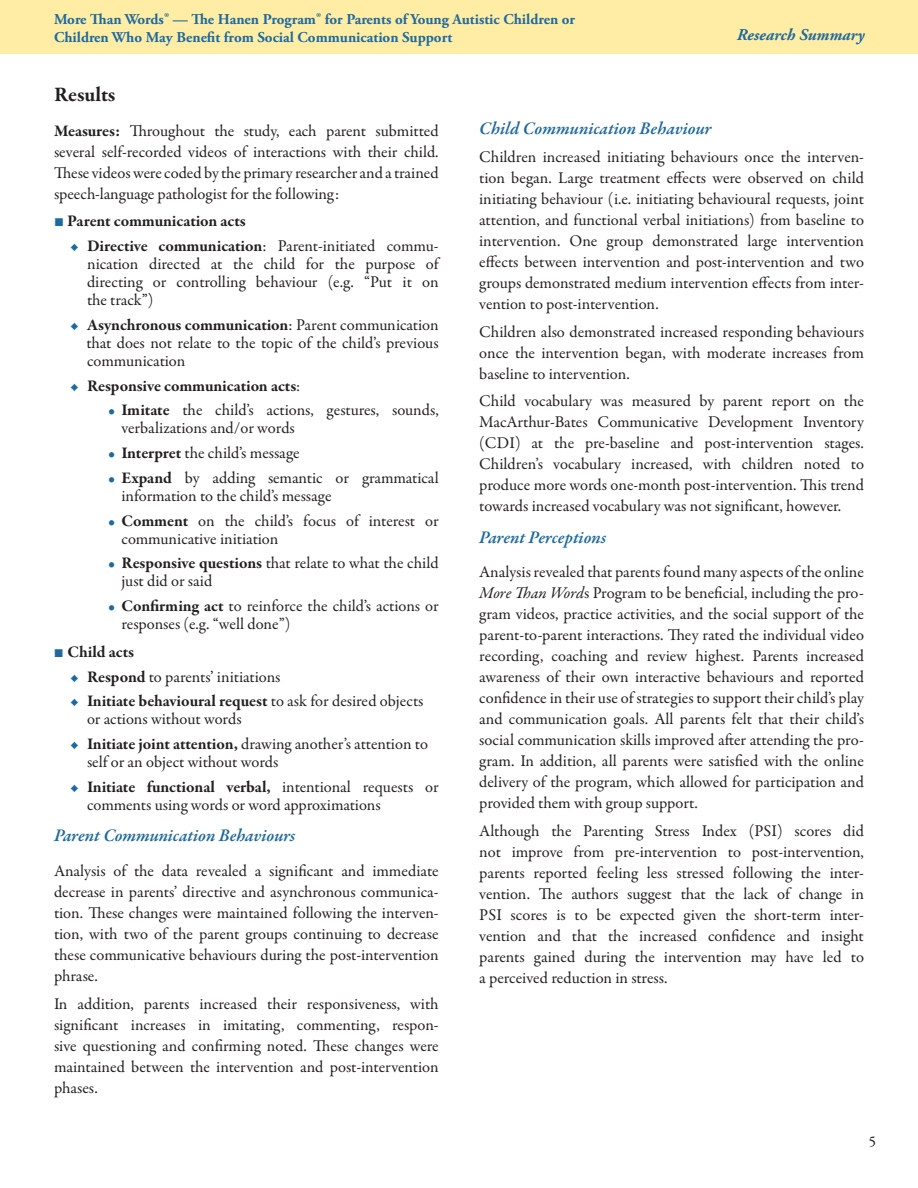
<style>
.page{position:relative;width:918px;height:1188px;background:#fff}
.page>*{position:absolute;margin:0;border:0;box-sizing:border-box;transform-origin:0 0}
.t1{font:700 21px "Garamond Premr Pro";color:#231f20}
.t2{font:italic 600 18px "Garamond Premr Pro";color:#1e699f}
.t3{font:16.5px/21px "Garamond Premr Pro";letter-spacing:-.005em;color:#231f20;text-align:justify}
.t4{font:700 16.5px/24.8px "Garamond Premr Pro";letter-spacing:-.01em;color:#231f20}
.t5{font:italic 700 16.5px "Adobe Garamond Pro";color:#1e699f}
.t6{font:700 15px/18px "Adobe Garamond Pro";color:#1e699f}
.t7{font:15px "Garamond Premr Pro";color:#231f20}
.s1{font-weight:700}
.s2{font-family:"Garamond";font-weight:400;color:#1e699f}
.s3{font-family:"Garamond";font-weight:400;font-style:italic;font-size:12px;color:#1e699f}
.s4{font-weight:400}
.s5{font-family:"Garamond";font-style:italic;font-size:12px;color:#1e699f}
.s6{color:#1e699f}
.s7{font-family:"Garamond";color:#1e699f}
.s8{font-style:italic}
</style>
<div class="page">
<div style="left:0;top:0;width:918px;height:54px;background:#ffeda5"></div>
<p class="t6" style="left:54px;top:11px;width:523px">More Than Words® — The Hanen Program® for Parents of Young Autistic Children or<br>Children Who May Benefit from Social Communication Support</p>
<p class="t5" style="left:737px;top:25px;width:129px">Research Summary</p>
<p class="t1" style="left:54px;top:82px;width:63px">Results</p>
<p class="t3" style="left:54px;top:120px;width:386px"><span class="s1">Measures:</span> Throughout the study, each parent submitted several self-recorded videos of interactions with their child.<br>These videos were coded by the primary researcher and a trained speech-language pathologist for the following:</p>
<p class="t4" style="left:69px;top:209px;width:371px;text-indent:-15px"><span class="s2">■</span> Parent communication acts<br><span class="s3">♦</span> Directive communication<span class="s4">: Parent-initiated commu-</span></p>
<p class="t3" style="left:87px;top:255px;width:353px;line-height:18px">nication directed at the child for the purpose of directing or controlling behaviour (e.g. “Put it on the track”)</p>
<p class="t3" style="left:86px;top:316px;width:354px;line-height:18px;text-indent:-17px"><span class="s5">♦</span> <span class="s1">Asynchronous communication</span>: Parent communication that does not relate to the topic of the child’s previous communication</p>
<p class="t4" style="left:69px;top:373px;width:233px"><span class="s3">♦</span> Responsive communication acts<span class="s4">:</span></p>
<p class="t3" style="left:122px;top:402px;width:319px;line-height:18px;text-indent:-13px"><span class="s6">•</span> <span class="s1">Imitate</span> the child’s actions, gestures, sounds, verbalizations and/or words</p>
<p class="t3" style="left:108px;top:443px;width:193px"><span class="s6">•</span> <span class="s1">Interpret</span> the child’s message</p>
<p class="t3" style="left:122px;top:469px;width:319px;line-height:18px;text-indent:-13px"><span class="s6">•</span> <span class="s1">Expand</span> by adding semantic or grammatical information to the child’s message</p>
<p class="t3" style="left:122px;top:512px;width:319px;line-height:18px;text-indent:-13px"><span class="s6">•</span> <span class="s1">Comment</span> on the child’s focus of interest or communicative initiation</p>
<p class="t3" style="left:122px;top:555px;width:319px;line-height:18px;text-indent:-13px"><span class="s6">•</span> <span class="s1">Responsive questions</span> that relate to what the child just did or said</p>
<p class="t3" style="left:122px;top:597px;width:319px;line-height:18px;text-indent:-13px"><span class="s6">•</span> <span class="s1">Confirming act</span> to reinforce the child’s actions or responses (e.g. “well done”)</p>
<p class="t3" style="left:69px;top:640px;width:356px;line-height:24.8px;text-align:left;text-indent:-15px"><span class="s7">■</span> <span class="s1">Child acts<br></span><span class="s5">♦</span> <span class="s1">Respond</span> to parents’ initiations<br><span class="s5">♦</span> <span class="s1">Initiate behavioural request</span> to ask for desired objects</p>
<p class="t3" style="left:69px;top:707px;width:361px;line-height:24.8px;text-indent:18px">or actions without words<br><span class="s5">♦</span> <span class="s1">Initiate joint attention,</span> drawing another’s attention to</p>
<p class="t3" style="left:69px;top:750px;width:371px;line-height:24.8px;text-indent:18px">self or an object without words<br><span class="s5">♦</span> <span class="s1">Initiate functional verbal,</span> intentional requests or</p>
<p class="t3" style="left:87px;top:795px;width:295px">comments using words or word approximations</p>
<p class="t2" style="left:54px;top:825px;width:243px">Parent Communication Behaviours</p>
<p class="t3" style="left:54px;top:861px;width:386px">Analysis of the data revealed a significant and immediate decrease in parents’ directive and asynchronous communica&shy;tion. These changes were maintained following the interven&shy;tion, with two of the parent groups continuing to decrease these communicative behaviours during the post-intervention phrase.</p>
<p class="t3" style="left:54px;top:993px;width:386px">In addition, parents increased their responsiveness, with significant increases in imitating, commenting, respon&shy;sive questioning and confirming noted. These changes were maintained between the intervention and post-intervention phases.</p>
<p class="t2" style="left:479px;top:117px;width:234px">Child Communication Behaviour</p>
<p class="t3" style="left:479px;top:147px;width:386px">Children increased initiating behaviours once the interven&shy;tion began. Large treatment effects were observed on child initiating behaviour (i.e. initiating behavioural requests, joint attention, and functional verbal initiations) from baseline to intervention. One group demonstrated large intervention effects between intervention and post-intervention and two groups demonstrated medium intervention effects from inter&shy;vention to post-intervention.</p>
<p class="t3" style="left:479px;top:321px;width:386px">Children also demonstrated increased responding behaviours once the intervention began, with moderate increases from baseline to intervention.</p>
<p class="t3" style="left:479px;top:391px;width:386px">Child vocabulary was measured by parent report on the MacArthur-Bates Communicative Development Inventory (CDI) at the pre-baseline and post-intervention stages.<br>Children’s vocabulary increased, with children noted to produce more words one-month post-intervention. This trend towards increased vocabulary was not significant, however.</p>
<p class="t2" style="left:479px;top:526px;width:129px">Parent Perceptions</p>
<p class="t3" style="left:479px;top:562px;width:386px">Analysis revealed that parents found many aspects of the online <span class="s8">More Than Word</span>s Program to be beneficial, including the pro&shy;gram videos, practice activities, and the social support of the parent-to-parent interactions. They rated the individual video recording, coaching and review highest. Parents increased awareness of their own interactive behaviours and reported confidence in their use of strategies to support their child’s play and communication goals. All parents felt that their child’s social communication skills improved after attending the pro&shy;gram. In addition, all parents were satisfied with the online delivery of the program, which allowed for participation and provided them with group support.</p>
<p class="t3" style="left:479px;top:821px;width:386px">Although the Parenting Stress Index (PSI) scores did not improve from pre-intervention to post-intervention, parents reported feeling less stressed following the inter&shy;vention. The authors suggest that the lack of change in PSI scores is to be expected given the short-term inter&shy;vention and that the increased confidence and insight parents gained during the intervention may have led to a perceived reduction in stress.</p>
<p class="t7" style="left:869px;top:1132px;width:9px">5</p>
</div>
